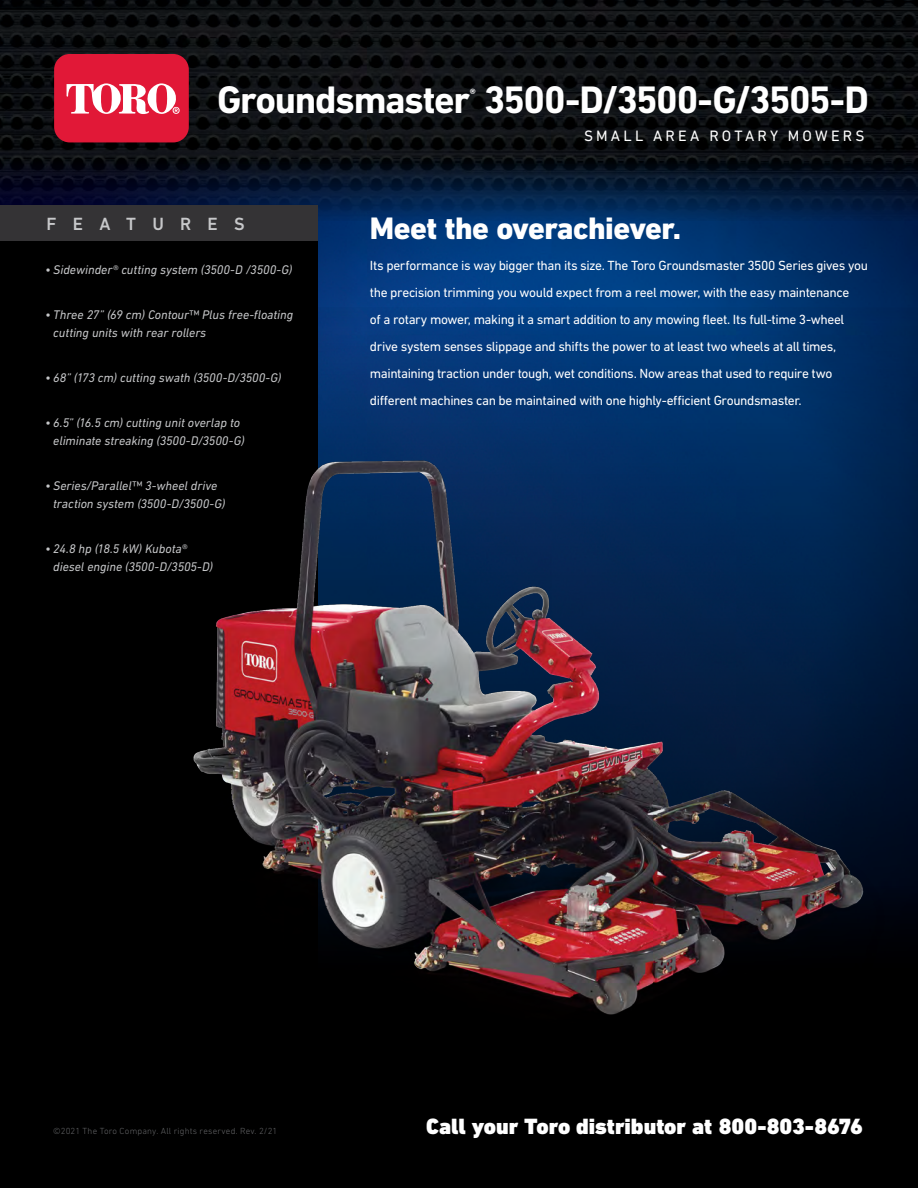
<style>
.page{position:relative;width:918px;height:1188px;background:#fff}
.page>*{position:absolute;margin:0;border:0;box-sizing:border-box;transform-origin:0 0}
.t1{font:700 39px "DIN Next LT Pro";letter-spacing:-.035em;color:#fff}
.t2{font:800 31.65px "DIN Next LT Pro";letter-spacing:-.015em;color:#fff}
.t3{font:900 22.5px "DIN Next LT Pro";color:#fff}
.t4{font:500 18px "DIN Next LT Pro";letter-spacing:.905em;color:#c7c8ca}
.t5{font:15.3px "DIN Next LT Pro";letter-spacing:.205em;color:#fff}
.t6{font:700 13.65px "DIN Next LT Pro";color:#fff}
.t7{font:13.5px/27px "DIN Next LT Pro";letter-spacing:-.03em;color:#fff}
.t8{font:italic 12.75px/18px "DIN Next LT Pro";letter-spacing:-.005em;color:#c7c8ca}
.t9{font:300 9px "DIN Next LT Pro";letter-spacing:.02em;color:#636466}
</style>
<div class="page">
<img style="left:318px;top:221px;width:600px;height:87px">
<img style="left:0;top:0;width:918px;height:221px">
<div style="left:54px;top:54px;width:135px;height:88px;background:#e11837;border-radius:16px"></div>
<svg style="left:67px;top:83px;width:113px;height:31px"></svg>
<svg style="left:318px;top:308px;width:600px;height:122px;background:#023571"></svg>
<div style="left:0;top:886px;width:918px;height:302px;background:#000"></div>
<div style="left:0;top:224px;width:318px;height:931px;background:#000"></div>
<div style="left:0;top:205px;width:318px;height:35px;background:#343335"></div>
<img style="left:193px;top:430px;width:725px;height:585px">
<h1 class="t1" style="left:217px;top:77px;width:653px">Groundsmaster 3500-D/3500-G/3505-D</h1>
<p class="t6" style="left:470px;top:85px;width:8px">®</p>
<h3 class="t4" style="left:47px;top:213px;width:200px">FEATURES</h3>
<p class="t8" style="left:45px;top:260px;width:248px">• Sidewinder® cutting system (3500-D /3500-G)</p>
<p class="t8" style="left:53px;top:305px;width:241px;text-indent:-8px">• Three 27” (69 cm) Contour™ Plus free-floating cutting units with rear rollers</p>
<p class="t8" style="left:45px;top:368px;width:237px">• 68” (173 cm) cutting swath (3500-D/3500-G)</p>
<p class="t8" style="left:53px;top:413px;width:193px;text-indent:-8px">• 6.5” (16.5 cm) cutting unit overlap to eliminate streaking (3500-D/3500-G)</p>
<p class="t8" style="left:53px;top:476px;width:174px;text-indent:-8px">• Series/Parallel™ 3-wheel drive traction system (3500-D/3500-G)</p>
<p class="t8" style="left:53px;top:539px;width:161px;text-indent:-8px">• 24.8 hp (18.5 kW) Kubota® diesel engine (3500-D/3505-D)</p>
<p class="t5" style="left:584px;top:127px;width:282px">SMALL AREA ROTARY MOWERS</p>
<h2 class="t2" style="left:370px;top:209px;width:313px">Meet the overachiever.</h2>
<p class="t7" style="left:370px;top:252px;width:500px">Its performance is way bigger than its size. The Toro Groundsmaster 3500 Series gives you the precision trimming you would expect from a reel mower, with the easy maintenance<br>of a rotary mower, making it a smart addition to any mowing fleet. Its full-time 3-wheel drive system senses slippage and shifts the power to at least two wheels at all times, maintaining traction under tough, wet conditions. Now areas that used to require two different machines can be maintained with one highly-efficient Groundsmaster.</p>
<p class="t9" style="left:53px;top:1125px;width:225px">©2021 The Toro Company. All rights reserved. Rev. 2/21</p>
<h3 class="t3" style="left:426px;top:1113px;width:438px">Call your Toro distributor at 800-803-8676</h3>
</div>
